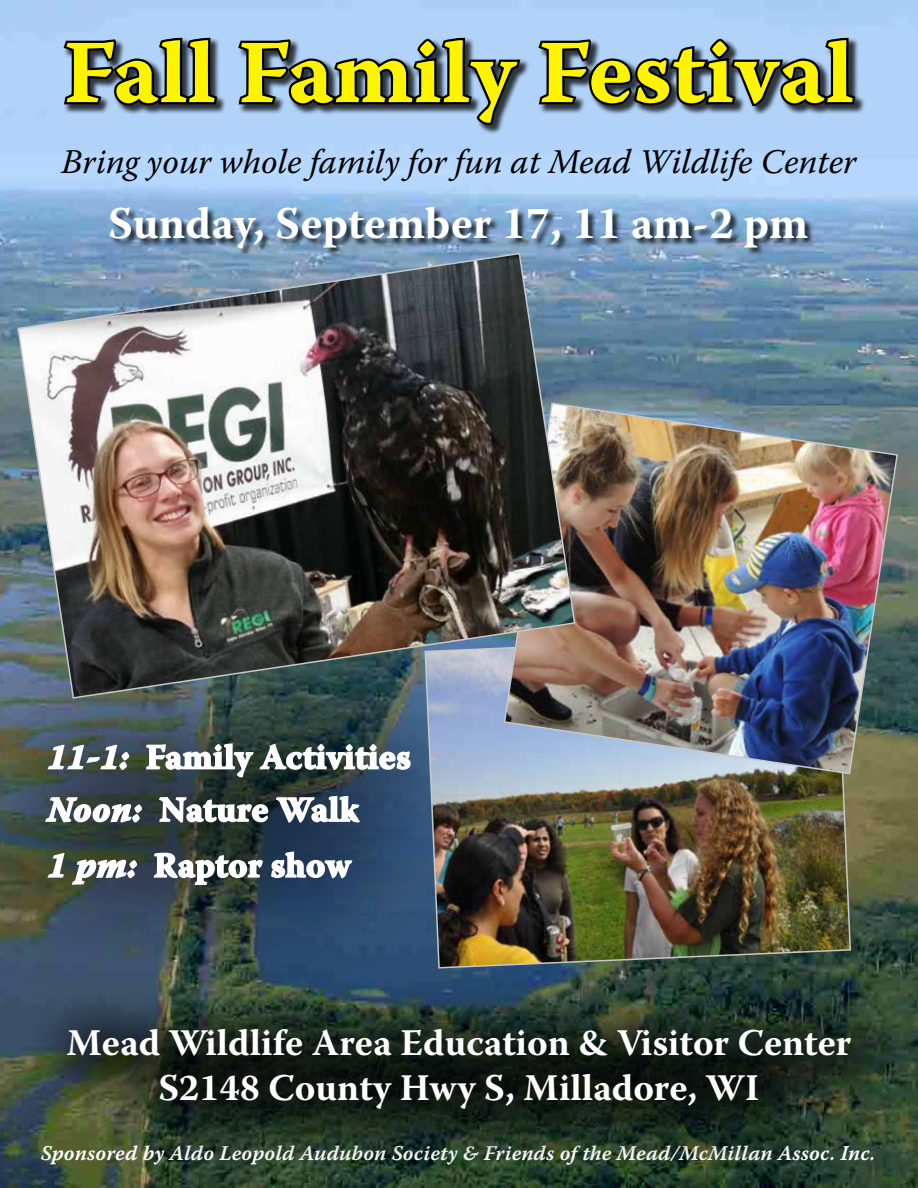
<style>
.page{position:relative;width:918px;height:1188px;background:#fff}
.page>*{position:absolute;margin:0;border:0;box-sizing:border-box;transform-origin:0 0}
.t1{font:90px "Warnock Pro Bold Capt";color:#fff400}
.t2{font:700 45px "Warnock Pro";color:#fff}
.t3{font:700 37.5px/45px "Warnock Pro";color:#fff;text-align:center}
.t4{font:700 34.5px/52.5px "Warnock Pro";letter-spacing:.015em;color:#fff}
.t5{font:italic 34.5px "Warnock Pro";color:#000}
.t6{font:21px "Warnock Pro Semibold It Capt";color:#fff}
.s1{font-family:"Warnock Pro Bold It Capt";font-weight:400}
</style>
<div class="page">
<img style="left:0;top:0;width:918px;height:1188px">
<div style="left:0;top:630px;width:526px;height:371px;background:#000;opacity:.5"></div>
<svg style="left:44px;top:728px;width:368px;height:103px;background:#505f64"></svg>
<svg style="left:46px;top:852px;width:92px;height:34px"></svg>
<svg style="left:152px;top:852px;width:112px;height:34px"></svg>
<svg style="left:270px;top:851px;width:84px;height:34px"></svg>
<div style="left:63px;top:37px;width:803px;height:98px;background:#000;opacity:.75"></div>
<svg style="left:61px;top:36px;width:159px;height:72px;background:#455262"></svg>
<svg style="left:235px;top:35px;width:288px;height:92px;background:#5e7185"></svg>
<svg style="left:535px;top:35px;width:323px;height:73px;background:#4f5e6f"></svg>
<div style="left:22px;top:980px;width:895px;height:195px;background:#000;opacity:.75"></div>
<div style="left:110px;top:207px;width:707px;height:50px;background:#000;opacity:.75"></div>
<img style="left:424px;top:700px;width:428px;height:269px">
<img style="left:503px;top:402px;width:396px;height:373px">
<img style="left:16px;top:252px;width:560px;height:448px">
<h1 class="t1" style="left:63px;top:18px;width:792px">Fall Family Festival</h1>
<h3 class="t5" style="left:62px;top:141px;width:796px">Bring your whole family for fun at Mead Wildlife Center</h3>
<h2 class="t2" style="left:108px;top:196px;width:702px">Sunday, September 17, 11 am-2 pm</h2>
<h3 class="t4" style="left:48px;top:730px;width:365px"><span class="s1">11-1:</span> Family Activities<br><span class="s1">Noon:</span> Nature Walk</h3>
<h3 class="t4" style="left:48px;top:838px;width:305px"><span class="s1">1 pm:</span> Raptor show</h3>
<h3 class="t3" style="left:67px;top:1019px;width:786px">Mead Wildlife Area Education &amp; Visitor Center<br>S2148 County Hwy S, Milladore, WI</h3>
<p class="t6" style="left:41px;top:1140px;width:836px">Sponsored by Aldo Leopold Audubon Society &amp; Friends of the Mead/McMillan Assoc. Inc.</p>
</div>
